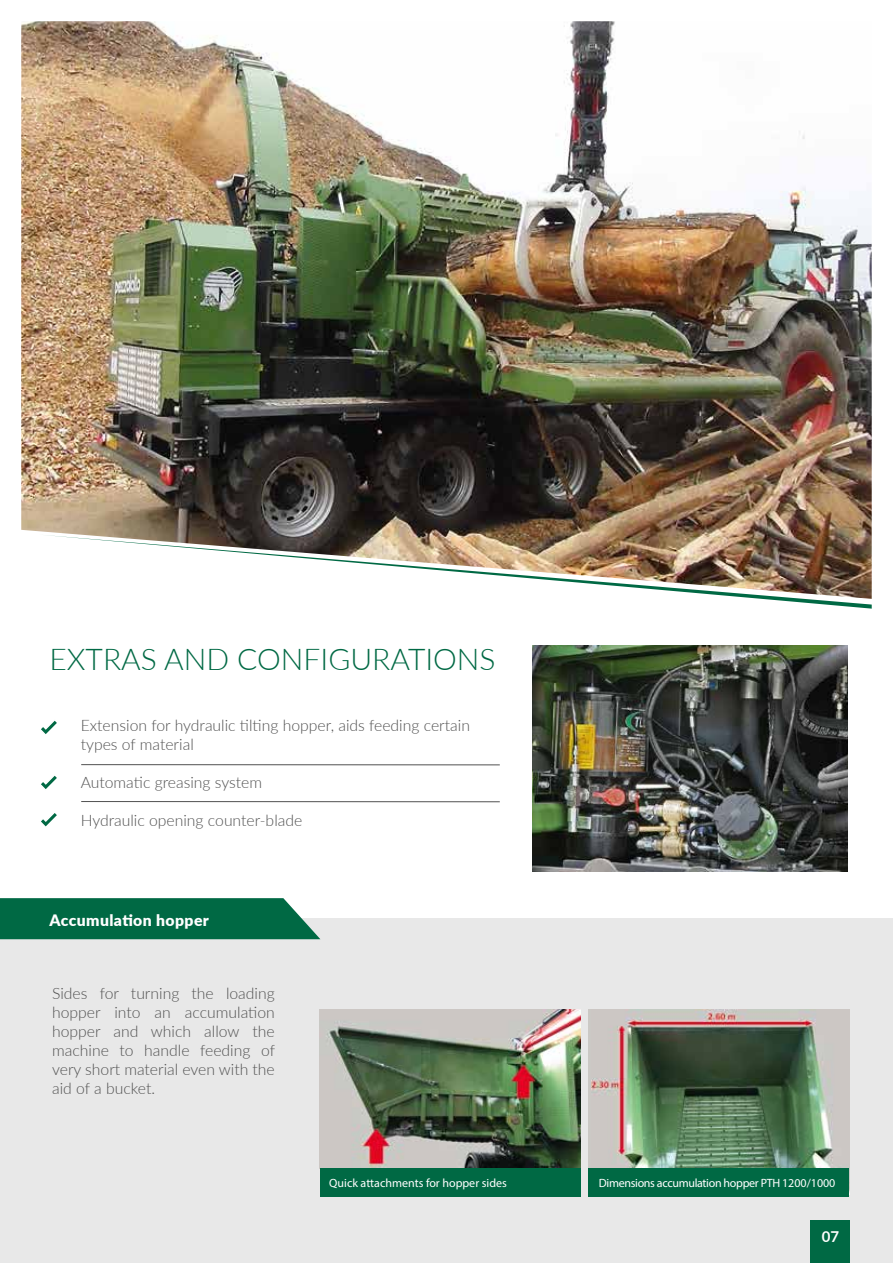
<style>
.page{position:relative;width:893px;height:1263px;background:#fff}
.page>*{position:absolute;margin:0;border:0;box-sizing:border-box;transform-origin:0 0}
.t1{font:300 30px "Lato";color:#006944}
.t2{font:300 15.75px/18.9px "Lato";color:#515151;text-align:justify}
.t3{font:900 15.75px "Lato";letter-spacing:.025em;color:#fff}
.t4{font:700 15px "Lato";color:#fff}
.t5{font:12px "Myriad Pro";letter-spacing:-.025em;color:#fff}
.t6{font:12px "Myriad Pro";letter-spacing:-.005em;color:#fff}
</style>
<div class="page">
<div style="left:0;top:919px;width:893px;height:344px;background:#e8e8e8"></div>
<svg style="left:81px;top:703px;width:452px;height:145px"></svg>
<img style="left:320px;top:1009px;width:261px;height:159px">
<div style="left:588px;top:1009px;width:11px;height:167px;background:#cbc9c5"></div>
<img style="left:591px;top:1009px;width:258px;height:159px">
<div style="left:320px;top:1168px;width:261px;height:29px;background:#006944"></div>
<div style="left:588px;top:1168px;width:261px;height:29px;background:#006944"></div>
<img style="left:533px;top:703px;width:315px;height:168px">
<svg style="left:0;top:898px;width:320px;height:41px;background:#0f714e"></svg>
<hr style="left:81px;top:764px;width:419px;height:1px;background:#515151">
<hr style="left:81px;top:801px;width:419px;height:1px;background:#515151">
<div style="left:810px;top:1221px;width:40px;height:42px;background:#006944"></div>
<img style="left:21px;top:21px;width:851px;height:682px">
<svg style="left:41px;top:720px;width:16px;height:14px"></svg>
<svg style="left:41px;top:775px;width:16px;height:14px"></svg>
<svg style="left:41px;top:813px;width:16px;height:14px"></svg>
<h1 class="t1" style="left:50px;top:639px;width:448px">EXTRAS AND CONFIGURATIONS</h1>
<p class="t2" style="left:81px;top:715px;width:391px">Extension for hydraulic tilting hopper, aids feeding certain types of material</p>
<p class="t2" style="left:81px;top:772px;width:183px">Automatic greasing system</p>
<p class="t2" style="left:81px;top:810px;width:223px">Hydraulic opening counter-blade</p>
<p class="t3" style="left:50px;top:909px;width:161px">Accumulation hopper</p>
<p class="t2" style="left:52px;top:983px;width:224px">Sides for turning the loading hopper into an accumulation hopper and which allow the machine to handle feeding of very short material even with the aid of a bucket.</p>
<p class="t6" style="left:329px;top:1175px;width:179px">Quick attachments for hopper sides</p>
<p class="t5" style="left:599px;top:1175px;width:238px">Dimensions accumulation hopper PTH 1200/1000</p>
<p class="t4" style="left:822px;top:1225px;width:19px">07</p>
</div>
